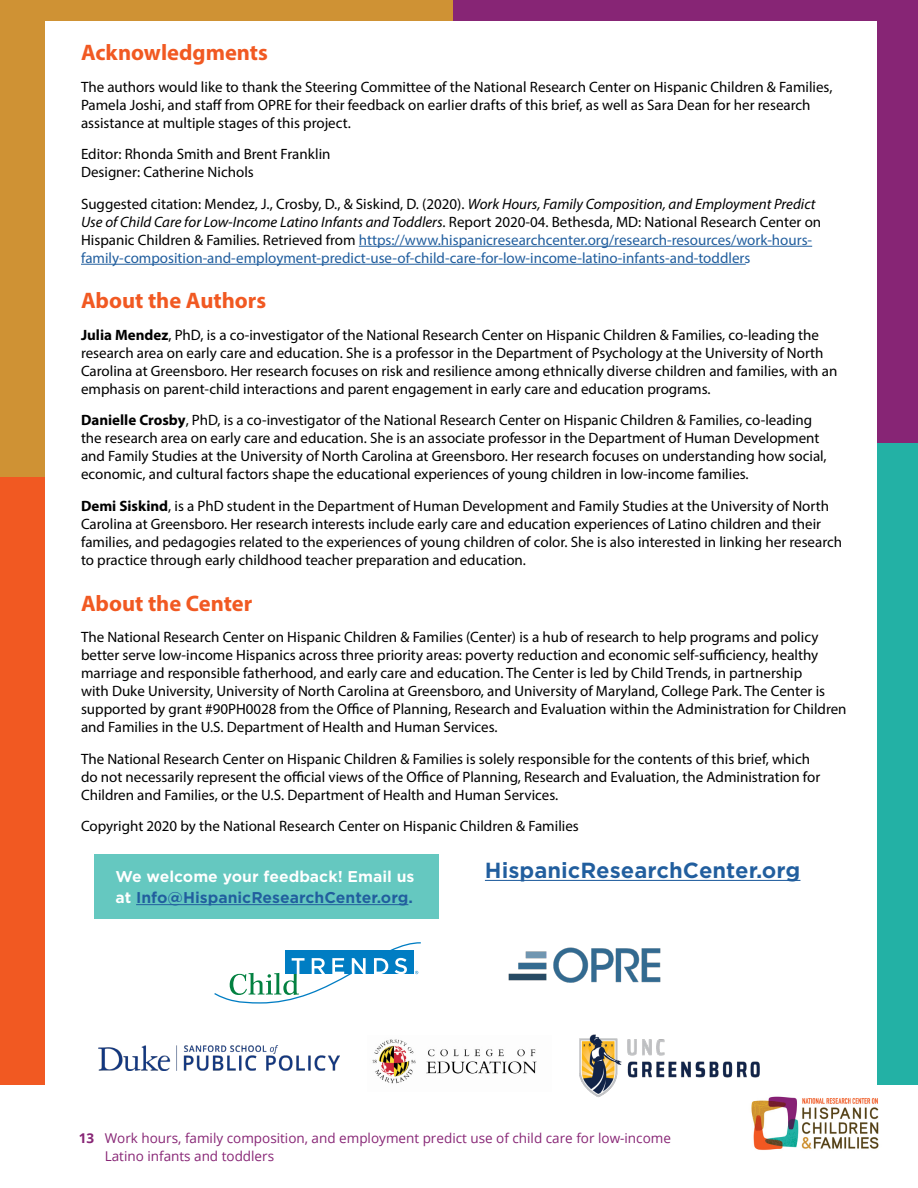
<style>
.page{position:relative;width:918px;height:1188px;background:#fff}
.page>*{position:absolute;margin:0;border:0;box-sizing:border-box;transform-origin:0 0}
.t1{font:700 22.5px "Myriad Pro";color:#f15922}
.t2{font:700 21px "Gotham S Sm";color:#215e9e}
.t3{font:15px/18px "Myriad Pro";color:#000}
.t4{font:15px/18px "Myriad Pro";color:#215e9e}
.t5{font:700 15px/21px "Gotham S Sm";color:#215e9e}
.t6{font:13.5px/18px "Open Sans";color:#872575}
.t7{font:700 13.5px "Open Sans";color:#872575}
.s1{color:#000}
.s2{font-style:italic;color:#000}
.s3{font-weight:700}
.s4{color:#fff}
</style>
<div class="page">
<img style="left:751px;top:1096px;width:128px;height:54px">
<div style="left:0;top:0;width:508px;height:497px;background:#cf9234"></div>
<div style="left:454px;top:0;width:464px;height:740px;background:#872575"></div>
<div style="left:454px;top:443px;width:464px;height:641px;background:#23b1a5"></div>
<div style="left:0;top:477px;width:467px;height:607px;background:#f15922"></div>
<div style="left:45px;top:21px;width:831px;height:1071px;background:#fff"></div>
<img style="left:99px;top:1046px;width:241px;height:25px">
<img style="left:372px;top:1039px;width:165px;height:45px">
<img style="left:579px;top:1034px;width:188px;height:64px">
<img style="left:508px;top:947px;width:153px;height:35px">
<div style="left:94px;top:855px;width:344px;height:64px;background:#65c8c0"></div>
<hr style="left:136px;top:904px;width:272px;height:1px;background:#215e9e">
<hr style="left:485px;top:880px;width:315px;height:1px;background:#215e9e">
<svg style="left:214px;top:942px;width:207px;height:62px"></svg>
<hr style="left:359px;top:246px;width:453px;height:1px;background:#215e9e">
<hr style="left:81px;top:264px;width:665px;height:1px;background:#215e9e">
<h1 class="t1" style="left:81px;top:38px;width:188px">Acknowledgments</h1>
<p class="t3" style="left:81px;top:77px;width:753px">The authors would like to thank the Steering Committee of the National Research Center on Hispanic Children &amp; Families,<br>Pamela Joshi, and staff from OPRE for their feedback on earlier drafts of this brief, as well as Sara Dean for her research assistance at multiple stages of this project.</p>
<p class="t3" style="left:81px;top:145px;width:251px">Editor: Rhonda Smith and Brent Franklin<br>Designer: Catherine Nichols</p>
<p class="t4" style="left:81px;top:194px;width:742px"><span class="s1">Suggested citation: Mendez, J., Crosby, D., &amp; Siskind, D. (2020).</span> <span class="s2">Work Hours, Family Composition, and Employment Predict Use of Child Care for Low-Income Latino Infants and Toddlers</span><span class="s1">. Report 2020-04. Bethesda, MD: National Research Center on Hispanic Children &amp; Families. Retrieved from</span> https://www.hispanicresearchcenter.org/research-resources/work-hours&shy;family-composition-and-employment-predict-use-of-child-care-for-low-income-latino-infants-and-toddlers</p>
<h1 class="t1" style="left:81px;top:286px;width:187px">About the Authors</h1>
<p class="t3" style="left:81px;top:326px;width:758px"><span class="s3">Julia Mendez</span>, PhD, is a co-investigator of the National Research Center on Hispanic Children &amp; Families, co-leading the research area on early care and education. She is a professor in the Department of Psychology at the University of North Carolina at Greensboro. Her research focuses on risk and resilience among ethnically diverse children and families, with an emphasis on parent-child interactions and parent engagement in early care and education programs.</p>
<p class="t3" style="left:81px;top:411px;width:747px"><span class="s3">Danielle Crosby</span>, PhD, is a co-investigator of the National Research Center on Hispanic Children &amp; Families, co-leading the research area on early care and education. She is an associate professor in the Department of Human Development and Family Studies at the University of North Carolina at Greensboro. Her research focuses on understanding how social, economic, and cultural factors shape the educational experiences of young children in low-income families.</p>
<p class="t3" style="left:81px;top:497px;width:763px"><span class="s3">Demi Siskind</span>, is a PhD student in the Department of Human Development and Family Studies at the University of North Carolina at Greensboro. Her research interests include early care and education experiences of Latino children and their families, and pedagogies related to the experiences of young children of color. She is also interested in linking her research to practice through early childhood teacher preparation and education.</p>
<h1 class="t1" style="left:81px;top:588px;width:173px">About the Center</h1>
<p class="t3" style="left:81px;top:628px;width:767px">The National Research Center on Hispanic Children &amp; Families (Center) is a hub of research to help programs and policy better serve low-income Hispanics across three priority areas: poverty reduction and economic self-sufficiency, healthy marriage and responsible fatherhood, and early care and education. The Center is led by Child Trends, in partnership<br>with Duke University, University of North Carolina at Greensboro, and University of Maryland, College Park. The Center is supported by grant #90PH0028 from the Office of Planning, Research and Evaluation within the Administration for Children and Families in the U.S. Department of Health and Human Services.</p>
<p class="t3" style="left:81px;top:749px;width:741px">The National Research Center on Hispanic Children &amp; Families is solely responsible for the contents of this brief, which do not necessarily represent the official views of the Office of Planning, Research and Evaluation, the Administration for<br>Children and Families, or the U.S. Department of Health and Human Services.</p>
<p class="t3" style="left:81px;top:817px;width:499px">Copyright 2020 by the National Research Center on Hispanic Children &amp; Families</p>
<p class="t5" style="left:115px;top:866px;width:301px"><span class="s4">We welcome your feedback! Email us at</span> Info@HispanicResearchCenter.org.</p>
<h2 class="t2" style="left:485px;top:856px;width:317px">HispanicResearchCenter.org</h2>
<p class="t7" style="left:79px;top:1129px;width:17px">13</p>
<p class="t6" style="left:105px;top:1129px;width:568px">Work hours, family composition, and employment predict use of child care for low-income<br>Latino infants and toddlers</p>
</div>
